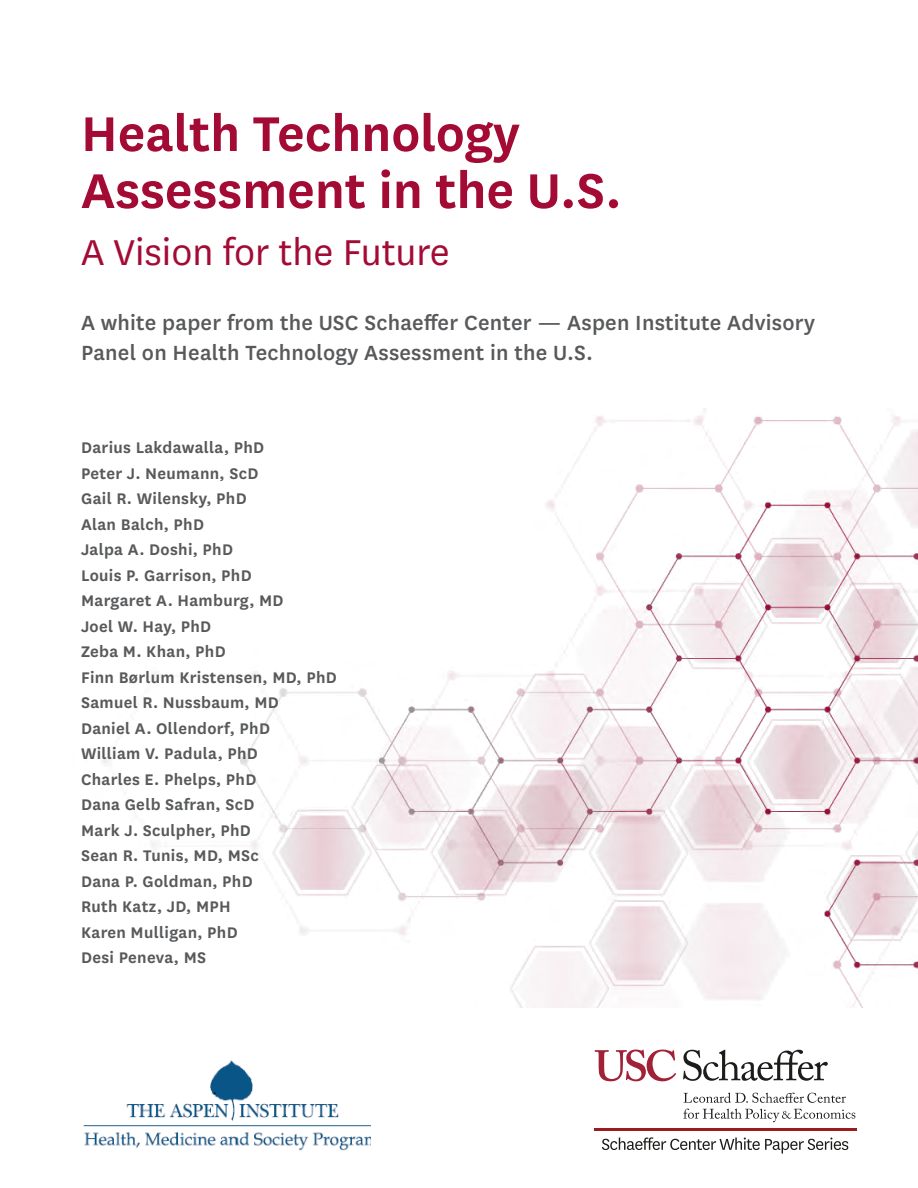
<style>
.page{position:relative;width:918px;height:1188px;background:#fff}
.page>*{position:absolute;margin:0;border:0;box-sizing:border-box;transform-origin:0 0}
.t1{font:600 57px/57px "National";color:#a30b35}
.t2{font:42px "National";color:#a30b35}
.t3{font:500 24px/30.8px "National";letter-spacing:.01em;color:#58595b}
.t4{font:600 18px/25.5px "National";letter-spacing:.015em;color:#58595b}
</style>
<div class="page">
<img style="left:102px;top:408px;width:816px;height:600px">
<img style="left:83px;top:1060px;width:287px;height:91px">
<svg style="left:595px;top:1050px;width:81px;height:31px"></svg>
<svg style="left:683px;top:1050px;width:145px;height:31px"></svg>
<svg style="left:684px;top:1093px;width:162px;height:10px"></svg>
<svg style="left:683px;top:1109px;width:172px;height:13px"></svg>
<hr style="left:594px;top:1129px;width:262px;height:2px;background:#991c1f">
<svg style="left:602px;top:1137px;width:246px;height:17px"></svg>
<h1 class="t1" style="left:81px;top:101px;width:542px">Health Technology<br>Assessment in the U.S.</h1>
<h2 class="t2" style="left:81px;top:225px;width:370px">A Vision for the Future</h2>
<h3 class="t3" style="left:81px;top:305px;width:735px">A white paper from the USC Schaeffer Center — Aspen Institute Advisory<br>Panel on Health Technology Assessment in the U.S.</h3>
<p class="t4" style="left:81px;top:434px;width:257px">Darius Lakdawalla, PhD<br>Peter J. Neumann, ScD<br>Gail R. Wilensky, PhD<br>Alan Balch, PhD<br>Jalpa A. Doshi, PhD<br>Louis P. Garrison, PhD<br>Margaret A. Hamburg, MD<br>Joel W. Hay, PhD<br>Zeba M. Khan, PhD<br>Finn Børlum Kristensen, MD, PhD<br>Samuel R. Nussbaum, MD<br>Daniel A. Ollendorf, PhD<br>William V. Padula, PhD<br>Charles E. Phelps, PhD<br>Dana Gelb Safran, ScD<br>Mark J. Sculpher, PhD<br>Sean R. Tunis, MD, MSc<br>Dana P. Goldman, PhD<br>Ruth Katz, JD, MPH<br>Karen Mulligan, PhD<br>Desi Peneva, MS</p>
</div>
